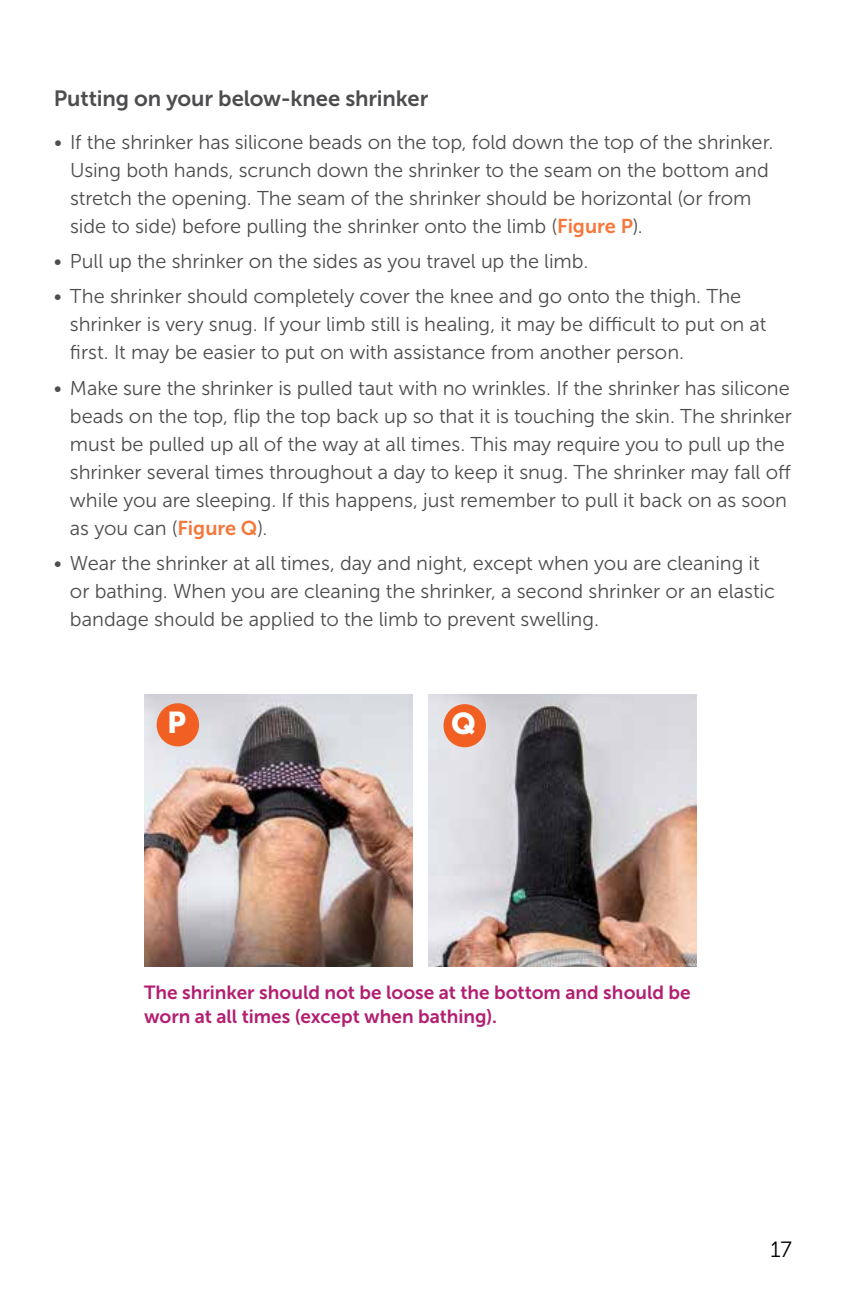
<style>
.page{position:relative;width:864px;height:1296px;background:#fff}
.page>*{position:absolute;margin:0;border:0;box-sizing:border-box;transform-origin:0 0}
.t1{font:30px "Museo Sans 900";color:#fff}
.t2{font:22px "Museo Sans 700";letter-spacing:-.005em;color:#4d4d4f}
.t3{font:22px "Museo Sans 300";color:#000}
.t4{font:20px/28px "Museo Sans 300";letter-spacing:-.005em;color:#4d4d4f}
.t5{font:19px/24px "Museo Sans 700";color:#b21f71}
.s1{font-family:"Museo Sans 700";color:#f4773b}
</style>
<div class="page">
<img style="left:429px;top:694px;width:268px;height:273px">
<img style="left:144px;top:694px;width:268px;height:273px">
<div style="left:157px;top:703px;width:42px;height:43px;background:#f15f22;border-radius:50%"></div>
<div style="left:444px;top:704px;width:42px;height:43px;background:#f15f22;border-radius:50%"></div>
<p class="t2" style="left:54px;top:87px;width:376px">Putting on your below-knee shrinker</p>
<p class="t4" style="left:70px;top:128px;width:705px;text-indent:-16px">• If the shrinker has silicone beads on the top, fold down the top of the shrinker.<br>Using both hands, scrunch down the shrinker to the seam on the bottom and stretch the opening. The seam of the shrinker should be horizontal (or from side to side) before pulling the shrinker onto the limb (<span class="s1">Figure P</span>).</p>
<p class="t4" style="left:54px;top:247px;width:536px">• Pull up the shrinker on the sides as you travel up the limb.</p>
<p class="t4" style="left:70px;top:283px;width:698px;text-indent:-16px">• The shrinker should completely cover the knee and go onto the thigh. The shrinker is very snug. If your limb still is healing, it may be difficult to put on at first. It may be easier to put on with assistance from another person.</p>
<p class="t4" style="left:70px;top:374px;width:724px;text-indent:-16px">• Make sure the shrinker is pulled taut with no wrinkles. If the shrinker has silicone beads on the top, flip the top back up so that it is touching the skin. The shrinker must be pulled up all of the way at all times. This may require you to pull up the shrinker several times throughout a day to keep it snug. The shrinker may fall off while you are sleeping. If this happens, just remember to pull it back on as soon as you can (<span class="s1">Figure Q</span>).</p>
<p class="t4" style="left:70px;top:549px;width:707px;text-indent:-16px">• Wear the shrinker at all times, day and night, except when you are cleaning it or bathing. When you are cleaning the shrinker, a second shrinker or an elastic bandage should be applied to the limb to prevent swelling.</p>
<h1 class="t1" style="left:167px;top:706px;width:21px">P</h1>
<h1 class="t1" style="left:451px;top:707px;width:26px">Q</h1>
<p class="t5" style="left:144px;top:981px;width:548px">The shrinker should not be loose at the bottom and should be worn at all times (except when bathing).</p>
<p class="t3" style="left:770px;top:1237px;width:23px">17</p>
</div>
